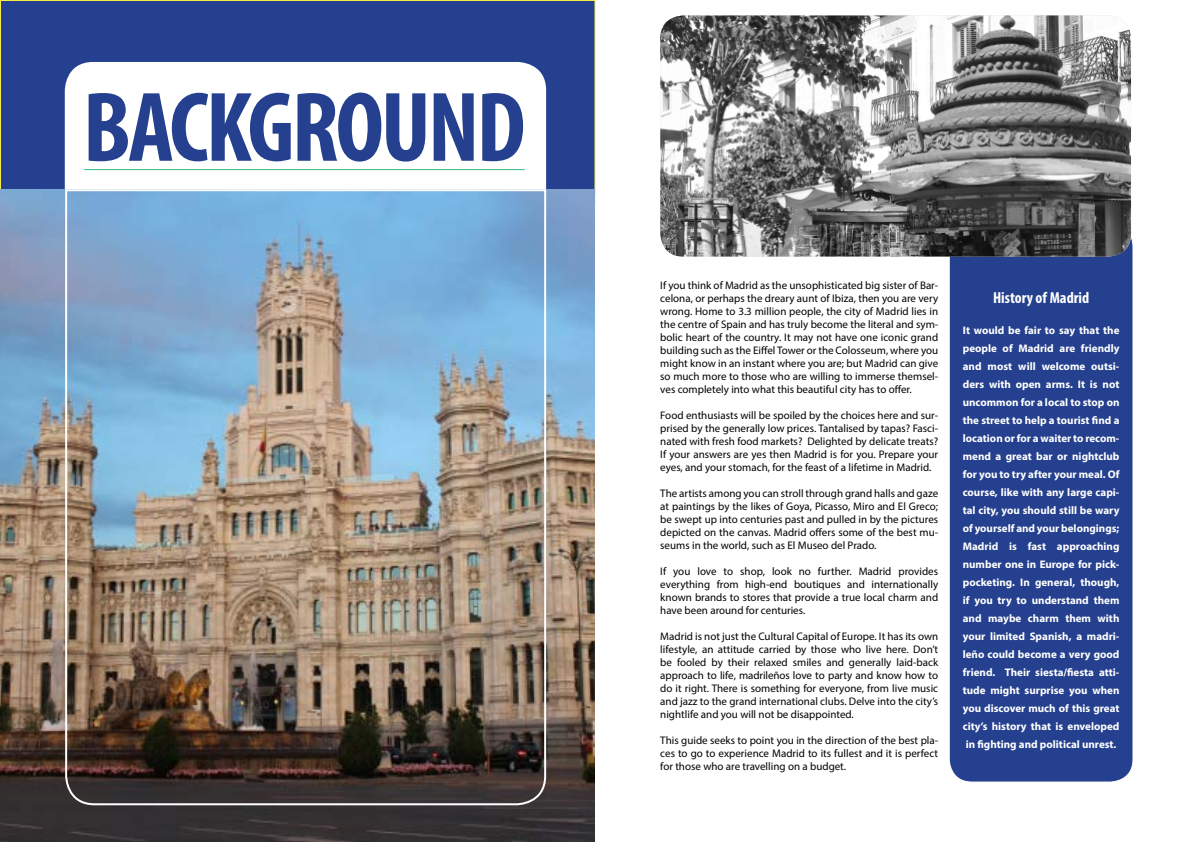
<style>
.page{position:relative;width:1191px;height:842px;background:#fff}
.page>*{position:absolute;margin:0;border:0;box-sizing:border-box;transform-origin:0 0}
.t1{font:700 condensed 100px "Myriad Pro";letter-spacing:-.03em;color:#25408f}
.t2{font:700 condensed 16px "Myriad Pro";color:#fff}
.t3{font:11px/13px "Myriad Pro";color:#000;text-align:justify}
.t4{font:700 11px/18px "Myriad Pro";color:#fff;text-align:justify}
</style>
<div class="page">
<div style="left:949px;top:223px;width:184px;height:559px;background:#25408f;border-radius:23px"></div>
<div style="left:948px;top:223px;width:185px;height:559px;border:1px solid #fff;border-radius:23px"></div>
<img style="left:660px;top:15px;width:471px;height:242px">
<div style="left:0;top:1px;width:595px;height:201px;background:#25408f"></div>
<div style="left:65px;top:62px;width:481px;height:126px;background:#fff"></div>
<hr style="left:0;top:198px;width:603px;height:2px;background:#fff">
<img style="left:0;top:189px;width:594px;height:653px">
<hr style="left:87px;top:178px;width:440px;height:2px;background:#fff">
<img style="left:64px;top:188px;width:483px;height:618px">
<hr style="left:84px;top:169px;width:440px;height:1px;background:#39b881">
<h1 class="t1" style="left:83px;top:65px;width:444px">BAckground</h1>
<p class="t3" style="left:660px;top:278px;width:279px">If you think of Madrid as the unsophisticated big sister of Bar&shy;celona, or perhaps the dreary aunt of Ibiza, then you are very wrong. Home to 3.3 million people, the city of Madrid lies in the centre of Spain and has truly become the literal and sym&shy;bolic heart of the country. It may not have one iconic grand building such as the Eiffel Tower or the Colosseum, where you might know in an instant where you are; but Madrid can give so much more to those who are willing to immerse themsel&shy;ves completely into what this beautiful city has to offer.</p>
<p class="t3" style="left:660px;top:408px;width:279px">Food enthusiasts will be spoiled by the choices here and sur&shy;prised by the generally low prices. Tantalised by tapas? Fasci&shy;nated with fresh food markets? Delighted by delicate treats?<br>If your answers are yes then Madrid is for you. Prepare your eyes, and your stomach, for the feast of a lifetime in Madrid.</p>
<p class="t3" style="left:660px;top:486px;width:279px">The artists among you can stroll through grand halls and gaze at paintings by the likes of Goya, Picasso, Miro and El Greco; be swept up into centuries past and pulled in by the pictures depicted on the canvas. Madrid offers some of the best mu&shy;seums in the world, such as El Museo del Prado.</p>
<p class="t3" style="left:660px;top:564px;width:279px">If you love to shop, look no further. Madrid provides everything from high-end boutiques and internationally known brands to stores that provide a true local charm and have been around for centuries.</p>
<p class="t3" style="left:660px;top:629px;width:279px">Madrid is not just the Cultural Capital of Europe. It has its own lifestyle, an attitude carried by those who live here. Don’t be fooled by their relaxed smiles and generally laid-back approach to life, madrileños love to party and know how to do it right. There is something for everyone, from live music and jazz to the grand international clubs. Delve into the city’s nightlife and you will not be disappointed.</p>
<p class="t3" style="left:660px;top:733px;width:279px">This guide seeks to point you in the direction of the best pla&shy;ces to go to experience Madrid to its fullest and it is perfect for those who are travelling on a budget.</p>
<h2 class="t2" style="left:993px;top:287px;width:98px">History of Madrid</h2>
<p class="t4" style="left:962px;top:320px;width:158px">It would be fair to say that the people of Madrid are friendly and most will welcome outsi&shy;ders with open arms. It is not uncommon for a local to stop on the street to help a tourist find a location or for a waiter to recom&shy;mend a great bar or nightclub for you to try after your meal. Of course, like with any large capi&shy;tal city, you should still be wary of yourself and your belongings; Madrid is fast approaching number one in Europe for pick&shy;pocketing. In general, though, if you try to understand them and maybe charm them with your limited Spanish, a madri&shy;leño could become a very good friend. Their siesta/fiesta atti&shy;tude might surprise you when you discover much of this great city’s history that is enveloped in fighting and political unrest.</p>
</div>
